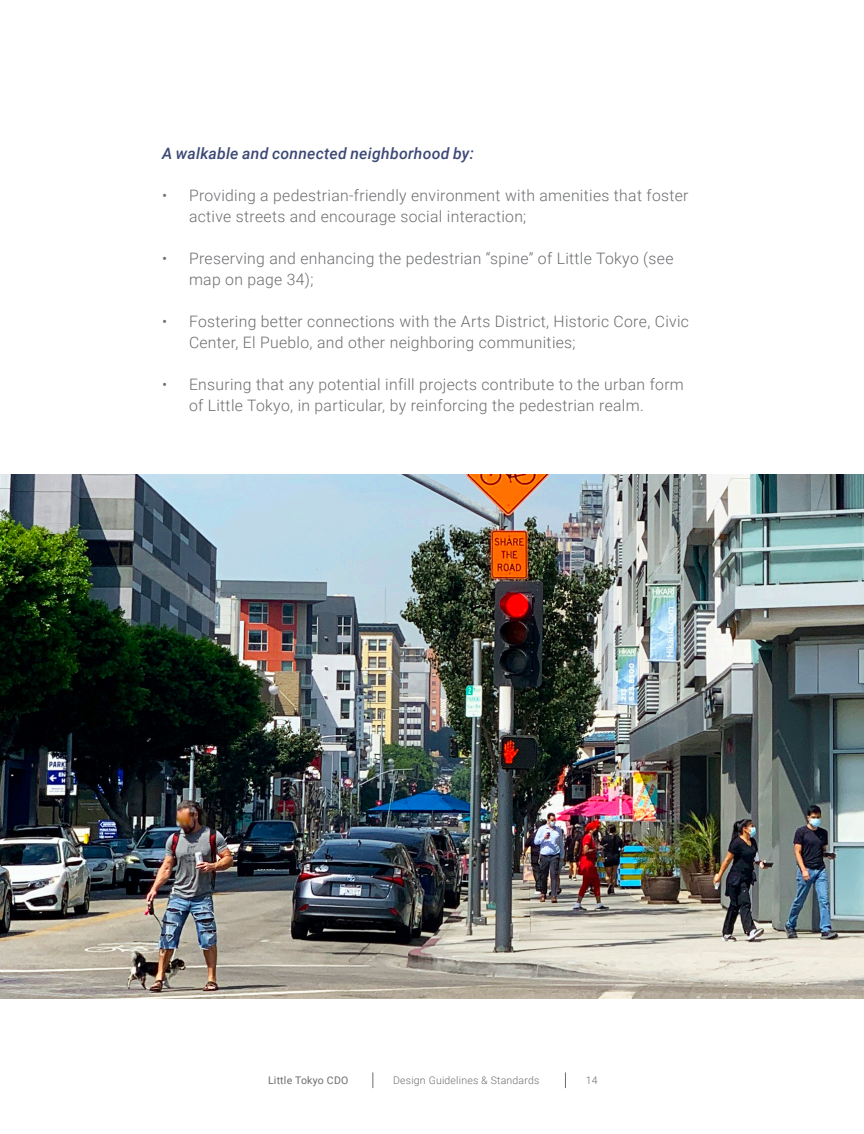
<style>
.page{position:relative;width:864px;height:1134px;background:#fff}
.page>*{position:absolute;margin:0;border:0;box-sizing:border-box;transform-origin:0 0}
.t1{font:300 15.75px/21px "Roboto";letter-spacing:.02em;color:#6c6d70}
.Heading_5{font:italic 500 15.75px "Roboto";letter-spacing:.02em;color:#3d4975}
.t2{font:300 10.5px "Roboto";letter-spacing:.02em;color:#6c6d70}
.t3{font:10.5px "Roboto";letter-spacing:.02em;color:#6c6d70}
</style>
<div class="page">
<svg style="left:372px;top:1072px;width:1px;height:16px"></svg>
<svg style="left:565px;top:1072px;width:1px;height:16px"></svg>
<img style="left:0;top:474px;width:864px;height:525px">
<p class="Heading_5" style="left:162px;top:142px;width:313px">A walkable and connected neighborhood by:</p>
<p class="t1" style="left:162px;top:184px;width:7px">ꞏ</p>
<p class="t1" style="left:189px;top:184px;width:501px">Providing a pedestrian-friendly environment with amenities that foster active streets and encourage social interaction;</p>
<p class="t1" style="left:162px;top:247px;width:7px">ꞏ</p>
<p class="t1" style="left:189px;top:247px;width:486px">Preserving and enhancing the pedestrian “spine” of Little Tokyo (see map on page 34);</p>
<p class="t1" style="left:162px;top:310px;width:7px">ꞏ</p>
<p class="t1" style="left:189px;top:310px;width:502px">Fostering better connections with the Arts District, Historic Core, Civic<br>Center, El Pueblo, and other neighboring communities;</p>
<p class="t1" style="left:162px;top:373px;width:7px">ꞏ</p>
<p class="t1" style="left:189px;top:373px;width:496px">Ensuring that any potential infill projects contribute to the urban form of Little Tokyo, in particular, by reinforcing the pedestrian realm.</p>
<p class="t3" style="left:268px;top:1073px;width:82px">Little Tokyo CDO</p>
<p class="t2" style="left:393px;top:1073px;width:148px">Design Guidelines &amp; Standards</p>
<p class="t2" style="left:586px;top:1073px;width:13px">14</p>
</div>
